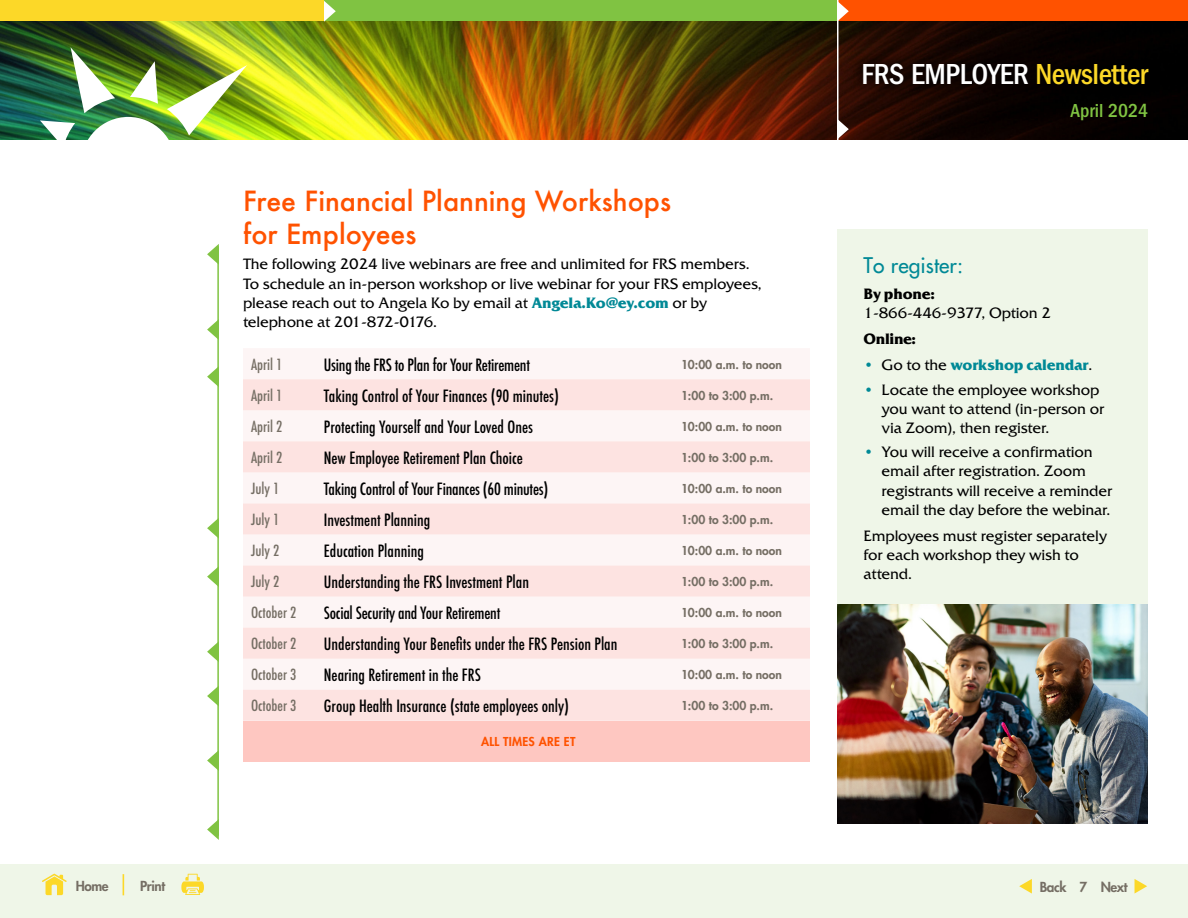
<style>
.page{position:relative;width:1188px;height:918px;background:#fff}
.page>*{position:absolute;margin:0;border:0;box-sizing:border-box;transform-origin:0 0}
.t1{font:500 condensed 30px "Franklin Gothic";letter-spacing:-.015em;color:#fff}
.t2{font:500 27px/32.2px "Futura";color:#ff5200}
.t3{font:21px "Futura";letter-spacing:.005em;color:#008996}
.t4{font:500 condensed 19.5px "Franklin Gothic";color:#80c342}
.t5{font:500 condensed 16.5px "Futura";color:#000}
.t6{font:15px/19.2px "Friz Quadrata";letter-spacing:-.01em;color:#000}
.t7{font:500 condensed 15px "Futura";color:#756e64}
.t8{font:700 15px "Friz Quadrata";letter-spacing:-.01em;color:#008996}
.t9{font:700 15px "Friz Quadrata";letter-spacing:-.015em;color:#000}
.t10{font:800 13.5px "Futura";letter-spacing:-.03em;color:#756e64}
.t11{font:800 12px "Futura";color:#756e64}
.t12{font:800 12px "Futura";letter-spacing:.02em;color:#ff5200}
.s1{color:#fcd828}
.s2{font-weight:700;color:#008996}
.s3{font-weight:400}
.s4{font-weight:400;color:#000}
.s5{color:#008996}
</style>
<div class="page">
<img style="left:0;top:21px;width:1188px;height:119px">
<div style="left:0;top:0;width:329px;height:21px;background:#fcd828"></div>
<div style="left:324px;top:0;width:518px;height:21px;background:#80c342"></div>
<div style="left:838px;top:0;width:350px;height:21px;background:#ff5200"></div>
<svg style="left:324px;top:1px;width:12px;height:21px"></svg>
<svg style="left:838px;top:1px;width:11px;height:21px"></svg>
<svg style="left:838px;top:119px;width:11px;height:21px"></svg>
<hr style="left:837px;top:0;width:1px;height:153px;background:#fff">
<svg style="left:853px;top:54px;width:305px;height:40px;background:#0b0200"></svg>
<svg style="left:130px;top:61px;width:28px;height:43px"></svg>
<svg style="left:71px;top:47px;width:44px;height:66px"></svg>
<img style="left:167px;top:65px;width:80px;height:70px">
<svg style="left:40px;top:120px;width:35px;height:20px"></svg>
<div style="left:81px;top:117px;width:94px;height:94px;background:#fff;border-radius:50%"></div>
<div style="left:837px;top:229px;width:311px;height:382px;background:#eff6e8"></div>
<img style="left:837px;top:605px;width:310px;height:218px">
<svg style="left:243px;top:379px;width:567px;height:342px;fill:#fde3e1"></svg>
<div style="left:243px;top:721px;width:567px;height:40px;background:#fec7c1"></div>
<div style="left:0;top:864px;width:1188px;height:54px;background:#eff6e8"></div>
<svg style="left:123px;top:874px;width:1px;height:21px"></svg>
<svg style="left:181px;top:874px;width:23px;height:21px"></svg>
<svg style="left:42px;top:874px;width:25px;height:21px"></svg>
<svg style="left:1019px;top:879px;width:13px;height:15px"></svg>
<svg style="left:1135px;top:879px;width:12px;height:15px"></svg>
<svg style="left:207px;top:244px;width:12px;height:19px"></svg>
<hr style="left:217px;top:246px;width:2px;height:590px;background:#80c342">
<svg style="left:207px;top:566px;width:12px;height:21px"></svg>
<svg style="left:207px;top:641px;width:12px;height:21px"></svg>
<svg style="left:207px;top:686px;width:11px;height:20px"></svg>
<svg style="left:207px;top:750px;width:12px;height:21px"></svg>
<svg style="left:207px;top:319px;width:12px;height:21px"></svg>
<svg style="left:207px;top:819px;width:12px;height:21px"></svg>
<svg style="left:207px;top:366px;width:12px;height:21px"></svg>
<svg style="left:207px;top:518px;width:12px;height:21px"></svg>
<h1 class="t1" style="left:861px;top:57px;width:288px">FRS EMPLOYER <span class="s1">Newsletter</span></h1>
<h3 class="t4" style="left:1070px;top:99px;width:79px">April 2024</h3>
<h2 class="t2" style="left:243px;top:185px;width:430px">Free Financial Planning Workshops for Employees</h2>
<p class="t6" style="left:243px;top:254px;width:520px">The following 2024 live webinars are free and unlimited for FRS members.<br>To schedule an in-person workshop or live webinar for your FRS employees, please reach out to Angela Ko by email at <span class="s2">Angela.Ko@ey.com</span> or by telephone at 201-872-0176.</p>
<h3 class="t3" style="left:864px;top:252px;width:101px">To register:</h3>
<p class="t9" style="left:864px;top:285px;width:73px">By phone:</p>
<p class="t6" style="left:864px;top:303px;width:189px">1-866-446-9377, Option 2</p>
<p class="t9" style="left:864px;top:330px;width:54px">Online:</p>
<p class="t8" style="left:864px;top:356px;width:230px"><span class="s3">•</span> <span class="s4">Go to the</span> workshop calendar<span class="s4">.</span></p>
<p class="t6" style="left:882px;top:380px;width:224px;text-indent:-18px"><span class="s5">•</span> Locate the employee workshop you want to attend (in-person or via Zoom), then register.</p>
<p class="t6" style="left:882px;top:442px;width:232px;text-indent:-18px"><span class="s5">•</span> You will receive a confirmation email after registration. Zoom registrants will receive a reminder email the day before the webinar.</p>
<p class="t6" style="left:864px;top:526px;width:245px">Employees must register separately for each workshop they wish to attend.</p>
<p class="t7" style="left:251px;top:355px;width:33px">April 1</p>
<p class="t5" style="left:324px;top:354px;width:208px">Using the FRS to Plan for Your Retirement</p>
<p class="t11" style="left:681px;top:356px;width:102px">10:00 a.m. to noon</p>
<p class="t7" style="left:251px;top:386px;width:33px">April 1</p>
<p class="t5" style="left:324px;top:385px;width:237px">Taking Control of Your Finances (90 minutes)</p>
<p class="t11" style="left:681px;top:388px;width:94px">1:00 to 3:00 p.m.</p>
<p class="t7" style="left:251px;top:417px;width:33px">April 2</p>
<p class="t5" style="left:324px;top:416px;width:211px">Protecting Yourself and Your Loved Ones</p>
<p class="t11" style="left:681px;top:419px;width:102px">10:00 a.m. to noon</p>
<p class="t7" style="left:251px;top:448px;width:33px">April 2</p>
<p class="t5" style="left:324px;top:447px;width:201px">New Employee Retirement Plan Choice</p>
<p class="t11" style="left:681px;top:450px;width:94px">1:00 to 3:00 p.m.</p>
<p class="t7" style="left:251px;top:479px;width:30px">July 1</p>
<p class="t5" style="left:324px;top:478px;width:226px">Taking Control of Your Finances (60 minutes)</p>
<p class="t11" style="left:681px;top:481px;width:102px">10:00 a.m. to noon</p>
<p class="t7" style="left:251px;top:510px;width:30px">July 1</p>
<p class="t5" style="left:324px;top:509px;width:108px">Investment Planning</p>
<p class="t11" style="left:681px;top:512px;width:94px">1:00 to 3:00 p.m.</p>
<p class="t7" style="left:251px;top:541px;width:30px">July 2</p>
<p class="t5" style="left:324px;top:540px;width:102px">Education Planning</p>
<p class="t11" style="left:681px;top:543px;width:102px">10:00 a.m. to noon</p>
<p class="t7" style="left:251px;top:572px;width:30px">July 2</p>
<p class="t5" style="left:324px;top:571px;width:207px">Understanding the FRS Investment Plan</p>
<p class="t11" style="left:681px;top:574px;width:94px">1:00 to 3:00 p.m.</p>
<p class="t7" style="left:251px;top:603px;width:47px">October 2</p>
<p class="t5" style="left:324px;top:602px;width:178px">Social Security and Your Retirement</p>
<p class="t11" style="left:681px;top:605px;width:102px">10:00 a.m. to noon</p>
<p class="t7" style="left:251px;top:634px;width:47px">October 2</p>
<p class="t5" style="left:324px;top:633px;width:295px">Understanding Your Benefits under the FRS Pension Plan</p>
<p class="t11" style="left:681px;top:636px;width:94px">1:00 to 3:00 p.m.</p>
<p class="t7" style="left:251px;top:665px;width:47px">October 3</p>
<p class="t5" style="left:324px;top:664px;width:158px">Nearing Retirement in the FRS</p>
<p class="t11" style="left:681px;top:667px;width:102px">10:00 a.m. to noon</p>
<p class="t7" style="left:251px;top:696px;width:47px">October 3</p>
<p class="t5" style="left:324px;top:695px;width:247px">Group Health Insurance (state employees only)</p>
<p class="t11" style="left:681px;top:698px;width:94px">1:00 to 3:00 p.m.</p>
<p class="t12" style="left:481px;top:734px;width:96px">ALL TIMES ARE ET</p>
<p class="t10" style="left:76px;top:878px;width:34px">Home</p>
<p class="t10" style="left:140px;top:878px;width:26px">Print</p>
<p class="t10" style="left:1040px;top:878px;width:89px">Back 7 Next</p>
</div>
